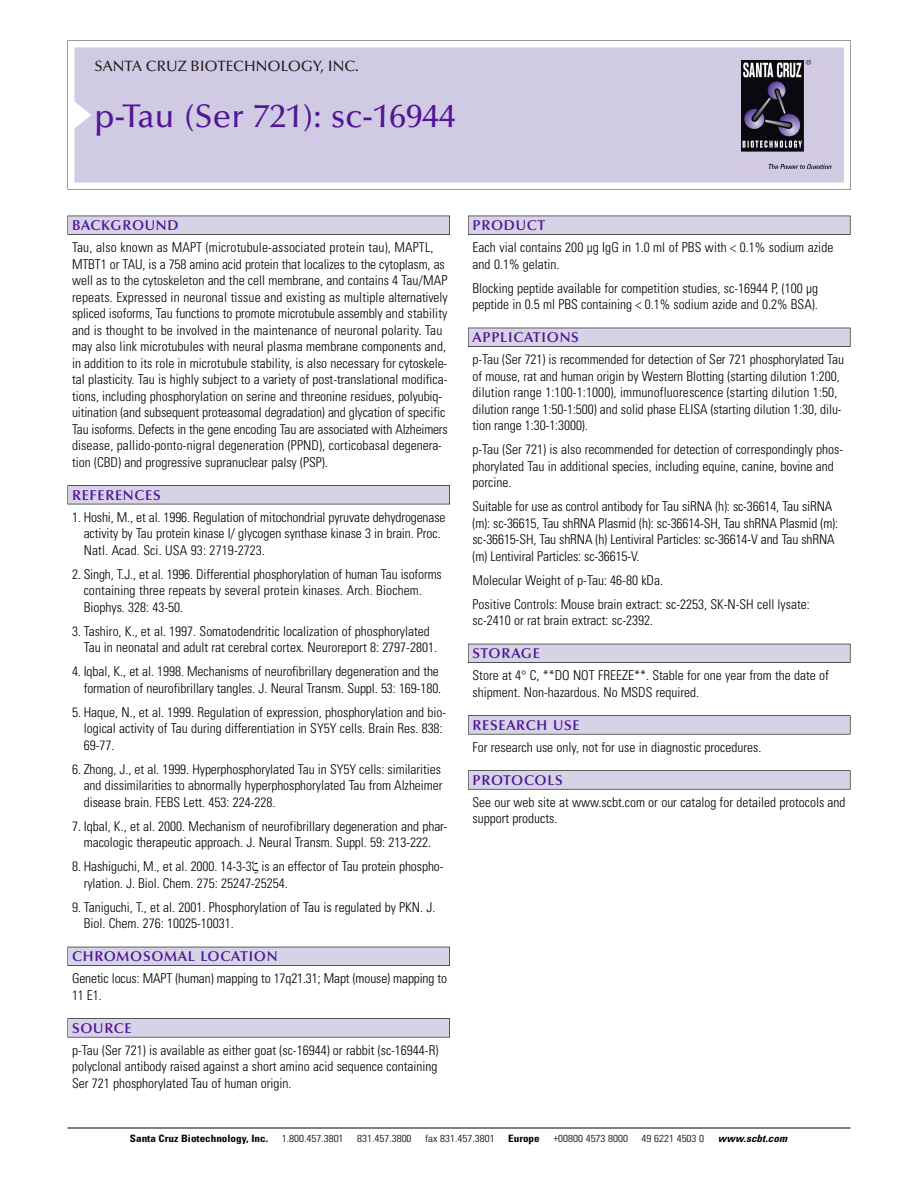
<style>
.page{position:relative;width:918px;height:1188px;background:#fff}
.page>*{position:absolute;margin:0;border:0;box-sizing:border-box;transform-origin:0 0}
.t1{font:500 33px "Optima";color:#511695}
.t2{font:500 15px "Optima";color:#231f20}
.t3{font:600 14.25px "Optima";letter-spacing:.05em;color:#511695}
.t4{font:300 condensed 13.5px/16.5px "Univers";color:#000}
.t5{font:300 condensed 10.2px "Univers";color:#000;scale:1.1 1}
.t6{font:700 condensed 10.2px "Univers";color:#000;scale:1.1 1}
.t7{font:italic 700 condensed 10.2px "Univers";letter-spacing:.005em;color:#000;scale:1.1 1}
</style>
<div class="page">
<svg style="left:68px;top:40px;width:783px;height:149px"></svg>
<div style="left:74px;top:47px;width:770px;height:135px;background:#d1cae3"></div>
<img style="left:741px;top:60px;width:90px;height:108px">
<div style="left:68px;top:216px;width:382px;height:19px;background:#525155"></div>
<div style="left:68px;top:216px;width:381px;height:18px;background:#d7d3e7"></div>
<div style="left:68px;top:485px;width:382px;height:19px;background:#525155"></div>
<div style="left:68px;top:486px;width:381px;height:18px;background:#d7d3e7"></div>
<div style="left:68px;top:947px;width:382px;height:19px;background:#525158"></div>
<div style="left:68px;top:947px;width:381px;height:18px;background:#d7d3e7"></div>
<div style="left:68px;top:1018px;width:382px;height:19px;background:#575759"></div>
<div style="left:68px;top:1019px;width:381px;height:18px;background:#d7d3e7"></div>
<div style="left:468px;top:216px;width:382px;height:19px;background:#525155"></div>
<div style="left:468px;top:216px;width:382px;height:18px;background:#d7d3e7"></div>
<div style="left:468px;top:328px;width:382px;height:19px;background:#515055"></div>
<div style="left:468px;top:328px;width:382px;height:18px;background:#d7d3e7"></div>
<div style="left:468px;top:644px;width:382px;height:19px;background:#525158"></div>
<div style="left:468px;top:644px;width:382px;height:18px;background:#d7d3e7"></div>
<div style="left:468px;top:715px;width:382px;height:19px;background:#575759"></div>
<div style="left:468px;top:716px;width:382px;height:18px;background:#d7d3e7"></div>
<svg style="left:468px;top:770px;width:382px;height:20px"></svg>
<div style="left:468px;top:771px;width:382px;height:18px;background:#d7d3e7"></div>
<hr style="left:68px;top:1128px;width:782px;height:1px;background:#000">
<p class="t2" style="left:94px;top:61px;width:266px">SANTA CRUZ BIOTECHNOLOGY, INC.</p>
<h1 class="t1" style="left:94px;top:103px;width:363px">p-Tau (Ser 721): sc-16944</h1>
<p class="t3" style="left:72px;top:219px;width:108px">BACKGROUND</p>
<p class="t4" style="left:72px;top:240px;width:377px">Tau, also known as MAPT (microtubule-associated protein tau), MAPTL, MTBT1 or TAU, is a 758 amino acid protein that localizes to the cytoplasm, as well as to the cytoskeleton and the cell membrane, and contains 4 Tau/MAP repeats. Expressed in neuronal tissue and existing as multiple alternatively spliced isoforms, Tau functions to promote microtubule assembly and stability and is thought to be involved in the maintenance of neuronal polarity. Tau may also link microtubules with neural plasma membrane components and, in addition to its role in microtubule stability, is also necessary for cytoskele&shy;tal plasticity. Tau is highly subject to a variety of post-translational modifica&shy;tions, including phosphorylation on serine and threonine residues, polyubiq&shy;uitination (and subsequent proteasomal degradation) and glycation of specific Tau isoforms. Defects in the gene encoding Tau are associated with Alzheimers disease, pallido-ponto-nigral degeneration (PPND), corticobasal degenera&shy;tion (CBD) and progressive supranuclear palsy (PSP).</p>
<p class="t3" style="left:72px;top:489px;width:90px">REFERENCES</p>
<p class="t4" style="left:84px;top:510px;width:363px;text-indent:-12px">1. Hoshi, M., et al. 1996. Regulation of mitochondrial pyruvate dehydrogenase activity by Tau protein kinase I/ glycogen synthase kinase 3 in brain. Proc.<br>Natl. Acad. Sci. USA 93: 2719-2723.</p>
<p class="t4" style="left:84px;top:567px;width:360px;text-indent:-12px">2. Singh, T.J., et al. 1996. Differential phosphorylation of human Tau isoforms containing three repeats by several protein kinases. Arch. Biochem.<br>Biophys. 328: 43-50.</p>
<p class="t4" style="left:84px;top:624px;width:355px;text-indent:-12px">3. Tashiro, K., et al. 1997. Somatodendritic localization of phosphorylated<br>Tau in neonatal and adult rat cerebral cortex. Neuroreport 8: 2797-2801.</p>
<p class="t4" style="left:72px;top:664px;width:371px;text-align:right">4. Iqbal, K., et al. 1998. Mechanisms of neurofibrillary degeneration and the formation of neurofibrillary tangles. J. Neural Transm. Suppl. 53: 169-180.</p>
<p class="t4" style="left:84px;top:705px;width:364px;text-indent:-12px">5. Haque, N., et al. 1999. Regulation of expression, phosphorylation and bio&shy;logical activity of Tau during differentiation in SY5Y cells. Brain Res. 838:<br>69-77.</p>
<p class="t4" style="left:84px;top:762px;width:360px;text-align:justify;text-indent:-12px">6. Zhong, J., et al. 1999. Hyperphosphorylated Tau in SY5Y cells: similarities and dissimilarities to abnormally hyperphosphorylated Tau from Alzheimer disease brain. FEBS Lett. 453: 224-228.</p>
<p class="t4" style="left:72px;top:819px;width:377px;text-align:center">7. Iqbal, K., et al. 2000. Mechanism of neurofibrillary degeneration and phar&shy;macologic therapeutic approach. J. Neural Transm. Suppl. 59: 213-222.</p>
<p class="t4" style="left:84px;top:859px;width:361px;text-indent:-12px">8. Hashiguchi, M., et al. 2000. 14-3-3 is an effector of Tau protein phospho&shy;rylation. J. Biol. Chem. 275: 25247-25254.</p>
<p class="t4" style="left:84px;top:900px;width:353px;text-indent:-12px">9. Taniguchi, T., et al. 2001. Phosphorylation of Tau is regulated by PKN. J.<br>Biol. Chem. 276: 10025-10031.</p>
<p class="t3" style="left:72px;top:951px;width:207px">CHROMOSOMAL LOCATION</p>
<p class="t4" style="left:72px;top:971px;width:377px">Genetic locus: MAPT (human) mapping to 17q21.31; Mapt (mouse) mapping to<br>11 E1.</p>
<p class="t3" style="left:72px;top:1022px;width:61px">SOURCE</p>
<p class="t4" style="left:72px;top:1043px;width:368px;text-align:justify">p-Tau (Ser 721) is available as either goat (sc-16944) or rabbit (sc-16944-R) polyclonal antibody raised against a short amino acid sequence containing Ser 721 phosphorylated Tau of human origin.</p>
<p class="t3" style="left:473px;top:219px;width:74px">PRODUCT</p>
<p class="t4" style="left:473px;top:240px;width:362px">Each vial contains 200 µg IgG in 1.0 ml of PBS with &lt; 0.1% sodium azide and 0.1% gelatin.</p>
<p class="t4" style="left:473px;top:281px;width:347px">Blocking peptide available for competition studies, sc-16944 P, (100 µg peptide in 0.5 ml PBS containing &lt; 0.1% sodium azide and 0.2% BSA).</p>
<p class="t3" style="left:473px;top:332px;width:108px">APPLICATIONS</p>
<p class="t4" style="left:473px;top:352px;width:373px">p-Tau (Ser 721) is recommended for detection of Ser 721 phosphorylated Tau of mouse, rat and human origin by Western Blotting (starting dilution 1:200, dilution range 1:100-1:1000), immunofluorescence (starting dilution 1:50, dilution range 1:50-1:500) and solid phase ELISA (starting dilution 1:30, dilu&shy;tion range 1:30-1:3000).</p>
<p class="t4" style="left:473px;top:442px;width:372px">p-Tau (Ser 721) is also recommended for detection of correspondingly phos&shy;phorylated Tau in additional species, including equine, canine, bovine and porcine.</p>
<p class="t4" style="left:473px;top:499px;width:367px">Suitable for use as control antibody for Tau siRNA (h): sc-36614, Tau siRNA (m): sc-36615, Tau shRNA Plasmid (h): sc-36614-SH, Tau shRNA Plasmid (m): sc-36615-SH, Tau shRNA (h) Lentiviral Particles: sc-36614-V and Tau shRNA (m) Lentiviral Particles: sc-36615-V.</p>
<p class="t4" style="left:473px;top:569px;width:339px;line-height:24px">Molecular Weight of p-Tau: 46-80 kDa.<br>Positive Controls: Mouse brain extract: sc-2253, SK-N-SH cell lysate:</p>
<p class="t4" style="left:473px;top:613px;width:182px">sc-2410 or rat brain extract: sc-2392.</p>
<p class="t3" style="left:473px;top:648px;width:69px">STORAGE</p>
<p class="t4" style="left:473px;top:668px;width:358px">Store at 4° C, **DO NOT FREEZE**. Stable for one year from the date of shipment. Non-hazardous. No MSDS required.</p>
<p class="t3" style="left:473px;top:719px;width:109px">RESEARCH USE</p>
<p class="t4" style="left:473px;top:740px;width:290px">For research use only, not for use in diagnostic procedures.</p>
<p class="t3" style="left:473px;top:774px;width:92px">PROTOCOLS</p>
<p class="t4" style="left:473px;top:795px;width:375px">See our web site at www.scbt.com or our catalog for detailed protocols and support products.</p>
<p class="t6" style="left:130px;top:1135px;width:127px">Santa Cruz Biotechnology, Inc.</p>
<p class="t5" style="left:282px;top:1135px;width:58px">1.800.457.3801</p>
<p class="t5" style="left:357px;top:1135px;width:51px">831.457.3800</p>
<p class="t5" style="left:425px;top:1135px;width:65px">fax 831.457.3801</p>
<p class="t6" style="left:508px;top:1135px;width:30px">Europe</p>
<p class="t5" style="left:553px;top:1135px;width:69px">+00800 4573 8000</p>
<p class="t5" style="left:642px;top:1135px;width:58px">49 6221 4503 0</p>
<p class="t7" style="left:718px;top:1135px;width:64px">www.scbt.com</p>
</div>
